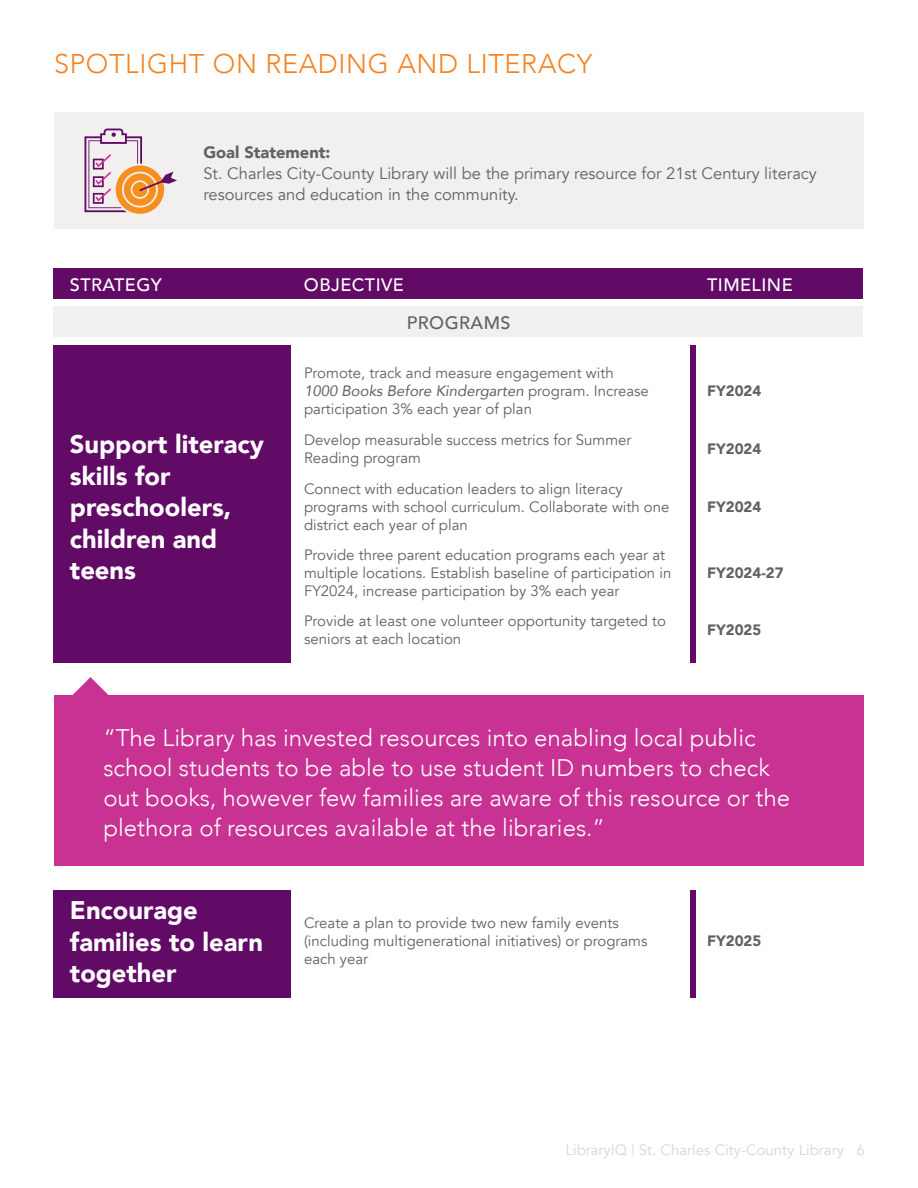
<style>
.page{position:relative;width:918px;height:1188px;background:#fff}
.page>*{position:absolute;margin:0;border:0;box-sizing:border-box;transform-origin:0 0}
.t1{font:300 27px "Avenir";letter-spacing:.025em;color:#f58220}
.t2{font:900 25.5px/31.5px "Avenir";color:#fff}
.t3{font:300 24px/30px "Avenir";color:#fff}
.t4{font:500 18px "Avenir";letter-spacing:.025em;color:#fff}
.t5{font:500 18px "Avenir";letter-spacing:.025em;color:#616166}
.t6{font:16.5px/21px "Avenir";color:#616166}
.t7{font:900 16.5px "Avenir";color:#616166}
.t8{font:15px/18px "Avenir";color:#616166}
.t9{font:15px "Avenir";color:#d7d7d9}
.t10{font:900 15px "Avenir";color:#616166}
.s1{font-style:italic}
</style>
<div class="page">
<div style="left:54px;top:112px;width:810px;height:117px;background:#f1f0ef"></div>
<svg style="left:85px;top:129px;width:92px;height:85px"></svg>
<div style="left:53px;top:269px;width:810px;height:30px;background:#610a66"></div>
<div style="left:53px;top:307px;width:810px;height:30px;background:#f1f0ef"></div>
<div style="left:53px;top:345px;width:238px;height:317px;background:#610a66"></div>
<div style="left:53px;top:890px;width:238px;height:108px;background:#610a66"></div>
<div style="left:691px;top:345px;width:5px;height:317px;background:#610a66"></div>
<div style="left:691px;top:890px;width:5px;height:108px;background:#610a66"></div>
<div style="left:54px;top:696px;width:810px;height:170px;background:#c83293"></div>
<svg style="left:69px;top:677px;width:44px;height:19px"></svg>
<h1 class="t1" style="left:54px;top:47px;width:540px">SPOTLIGHT ON READING AND LITERACY</h1>
<p class="t7" style="left:203px;top:139px;width:129px">Goal Statement:</p>
<p class="t6" style="left:203px;top:164px;width:615px">St. Charles City-County Library will be the primary resource for 21st Century literacy resources and education in the community.</p>
<p class="t4" style="left:70px;top:269px;width:93px">STRATEGY</p>
<p class="t4" style="left:304px;top:269px;width:101px">OBJECTIVE</p>
<h2 class="t2" style="left:70px;top:428px;width:196px">Support literacy skills for preschoolers, children and teens</h2>
<p class="t5" style="left:407px;top:307px;width:105px">PROGRAMS</p>
<p class="t8" style="left:304px;top:364px;width:346px">Promote, track and measure engagement with<br><span class="s1">1000 Books Before Kindergarten</span> program. Increase participation 3% each year of plan</p>
<p class="t8" style="left:304px;top:431px;width:329px">Develop measurable success metrics for Summer<br>Reading program</p>
<p class="t8" style="left:304px;top:480px;width:367px">Connect with education leaders to align literacy programs with school curriculum. Collaborate with one district each year of plan</p>
<p class="t8" style="left:304px;top:547px;width:369px">Provide three parent education programs each year at multiple locations. Establish baseline of participation in<br>FY2024, increase participation by 3% each year</p>
<p class="t8" style="left:304px;top:612px;width:364px">Provide at least one volunteer opportunity targeted to seniors at each location</p>
<p class="t4" style="left:707px;top:269px;width:87px">TIMELINE</p>
<p class="t10" style="left:707px;top:378px;width:56px">FY2024</p>
<p class="t10" style="left:707px;top:436px;width:56px">FY2024</p>
<p class="t10" style="left:707px;top:494px;width:56px">FY2024</p>
<p class="t10" style="left:707px;top:560px;width:78px">FY2024-27</p>
<p class="t10" style="left:707px;top:617px;width:56px">FY2025</p>
<p class="t3" style="left:103px;top:723px;width:688px">“The Library has invested resources into enabling local public school students to be able to use student ID numbers to check out books, however few families are aware of this resource or the plethora of resources available at the libraries.”</p>
<h2 class="t2" style="left:70px;top:894px;width:195px">Encourage families to learn together</h2>
<p class="t8" style="left:304px;top:914px;width:345px">Create a plan to provide two new family events (including multigenerational initiatives) or programs each year</p>
<p class="t10" style="left:707px;top:928px;width:56px">FY2025</p>
<p class="t9" style="left:566px;top:1140px;width:301px">LibraryIQ | St. Charles City-County Library 6</p>
</div>
